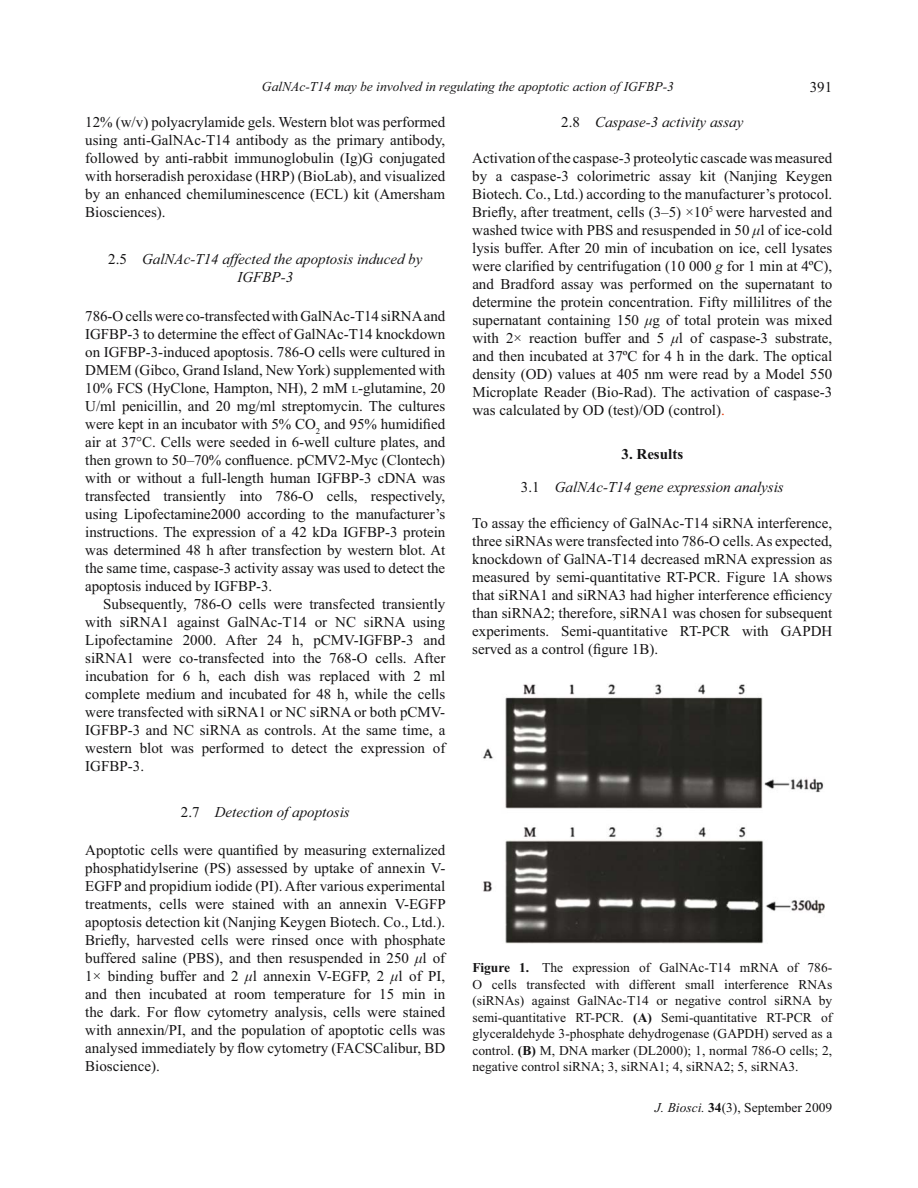
<style>
.page{position:relative;width:918px;height:1188px;background:#fff}
.page>*{position:absolute;margin:0;border:0;box-sizing:border-box;transform-origin:0 0}
.t1{font:15px/18px "Times";color:#141314;text-align:justify}
.t2{font:italic 15px/18px "Times";color:#141314;text-align:center}
.t3{font:13.5px/16.5px "Times";color:#141314;text-align:justify}
.t4{font:italic 13.5px "Times";color:#141314}
.s1{font-style:normal}
.s2{font-size:10.5px}
.s3{font-style:italic}
.s4{color:#e23304}
.s5{font-weight:700;font-style:normal}
.s6{font-weight:700}
</style>
<div class="page">
<img style="left:483px;top:684px;width:341px;height:260px">
<p class="t4" style="left:262px;top:82px;width:413px">GalNAc-T14 may be involved in regulating the apoptotic action of IGFBP-3</p>
<p class="t1" style="left:810px;top:80px;width:24px">391</p>
<p class="t1" style="left:85px;top:115px;width:362px">12% (w/v) polyacrylamide gels. Western blot was performed using anti-GalNAc-T14 antibody as the primary antibody, followed by anti-rabbit immunoglobulin (Ig)G conjugated with horseradish peroxidase (HRP) (BioLab), and visualized by an enhanced chemiluminescence (ECL) kit (Amersham Biosciences).</p>
<p class="t2" style="left:108px;top:251px;width:316px"><span class="s1">2.5</span> GalNAc-T14 affected the apoptosis induced by<br>IGFBP-3</p>
<p class="t1" style="left:85px;top:308px;width:362px">786-O cells were co-transfected with GalNAc-T14 siRNA and IGFBP-3 to determine the effect of GalNAc-T14 knockdown on IGFBP-3-induced apoptosis. 786-O cells were cultured in DMEM (Gibco, Grand Island, New York) supplemented with 10% FCS (HyClone, Hampton, NH), 2 mM <span class="s2">L</span>-glutamine, 20<br>U/ml penicillin, and 20 mg/ml streptomycin. The cultures were kept in an incubator with 5% CO<sub>2</sub> and 95% humidified air at 37°C. Cells were seeded in 6-well culture plates, and then grown to 50–70% confluence. pCMV2-Myc (Clontech) with or without a full-length human IGFBP-3 cDNA was transfected transiently into 786-O cells, respectively, using Lipofectamine2000 according to the manufacturer’s instructions. The expression of a 42 kDa IGFBP-3 protein was determined 48 h after transfection by western blot. At the same time, caspase-3 activity assay was used to detect the apoptosis induced by IGFBP-3.</p>
<p class="t1" style="left:85px;top:596px;width:362px;text-indent:18px">Subsequently, 786-O cells were transfected transiently with siRNA1 against GalNAc-T14 or NC siRNA using Lipofectamine 2000. After 24 h, pCMV-IGFBP-3 and siRNA1 were co-transfected into the 768-O cells. After incubation for 6 h, each dish was replaced with 2 ml complete medium and incubated for 48 h, while the cells were transfected with siRNA1 or NC siRNA or both pCMV - IGFBP-3 and NC siRNA as controls. At the same time, a western blot was performed to detect the expression of IGFBP-3.</p>
<p class="t2" style="left:181px;top:805px;width:170px"><span class="s1">2.7</span> Detection of apoptosis</p>
<p class="t1" style="left:85px;top:842px;width:362px">Apoptotic cells were quantified by measuring externalized phosphatidylserine (PS) assessed by uptake of annexin V-EGFP and propidium iodide (PI). After various experimental treatments, cells were stained with an annexin V-EGFP apoptosis detection kit (Nanjing Keygen Biotech. Co., Ltd.).<br>Briefly, harvested cells were rinsed once with phosphate buffered saline (PBS), and then resuspended in 250 <span class="s3">μ</span>l of 1× binding buffer and 2 <span class="s3">μ</span>l annexin V-EGFP, 2 <span class="s3">μ</span>l of PI, and then incubated at room temperature for 15 min in the dark. For flow cytometry analysis, cells were stained with annexin/PI, and the population of apoptotic cells was analysed immediately by flow cytometry (FACSCalibur, BD Bioscience).</p>
<p class="t2" style="left:561px;top:115px;width:184px"><span class="s1">2.8</span> Caspase-3 activity assay</p>
<p class="t1" style="left:472px;top:151px;width:362px">Activation of the caspase-3 proteolytic cascade was measured by a caspase-3 colorimetric assay kit (Nanjing Keygen Biotech. Co., Ltd.) according to the manufacturer’s protocol.<br>Briefly, after treatment, cells (3–5) ×10<sup>5</sup> were harvested and washed twice with PBS and resuspended in 50 <span class="s3">μ</span>l of ice-cold lysis buffer. After 20 min of incubation on ice, cell lysates were clarified by centrifugation (10 000 <span class="s3">g</span> for 1 min at 4ºC), and Bradford assay was performed on the supernatant to determine the protein concentration. Fifty millilitres of the supernatant containing 150 <span class="s3">μ</span>g of total protein was mixed with 2× reaction buffer and 5 <span class="s3">μ</span>l of caspase-3 substrate, and then incubated at 37ºC for 4 h in the dark. The optical density (OD) values at 405 nm were read by a Model 550<br>Microplate Reader (Bio-Rad). The activation of caspase-3 was calculated by OD (test)/OD (control)<span class="s4">.</span></p>
<p class="t2" style="left:521px;top:439px;width:264px;line-height:33px"><span class="s5">3. Results<br></span><span class="s1">3.1</span> GalNAc-T14 gene expression analysis</p>
<p class="t1" style="left:472px;top:515px;width:362px">To assay the efficiency of GalNAc-T14 siRNA interference, three siRNAs were transfected into 786-O cells. As expected, knockdown of GalNA-T14 decreased mRNA expression as measured by semi-quantitative RT-PCR. Figure 1A shows that siRNA1 and siRNA3 had higher interference efficiency than siRNA2; therefore, siRNA1 was chosen for subsequent experiments. Semi-quantitative RT-PCR with GAPDH served as a control (figure 1B).</p>
<p class="t3" style="left:472px;top:961px;width:361px"><span class="s6">Figure 1.</span> The expression of GalNAc-T14 mRNA of 786- O cells transfected with different small interference RNAs (siRNAs) against GalNAc-T14 or negative control siRNA by semi-quantitative RT-PCR. <span class="s6">(A)</span> Semi-quantitative RT-PCR of glyceraldehyde 3-phosphate dehydrogenase (GAPDH) served as a control. <span class="s6">(B)</span> M, DNA marker (DL2000); 1, normal 786-O cells; 2, negative control siRNA; 3, siRNA1; 4, siRNA2; 5, siRNA3.</p>
<p class="t3" style="left:655px;top:1100px;width:179px"><span class="s3">J. Biosci.</span> <span class="s6">34</span>(3), September 2009</p>
</div>
